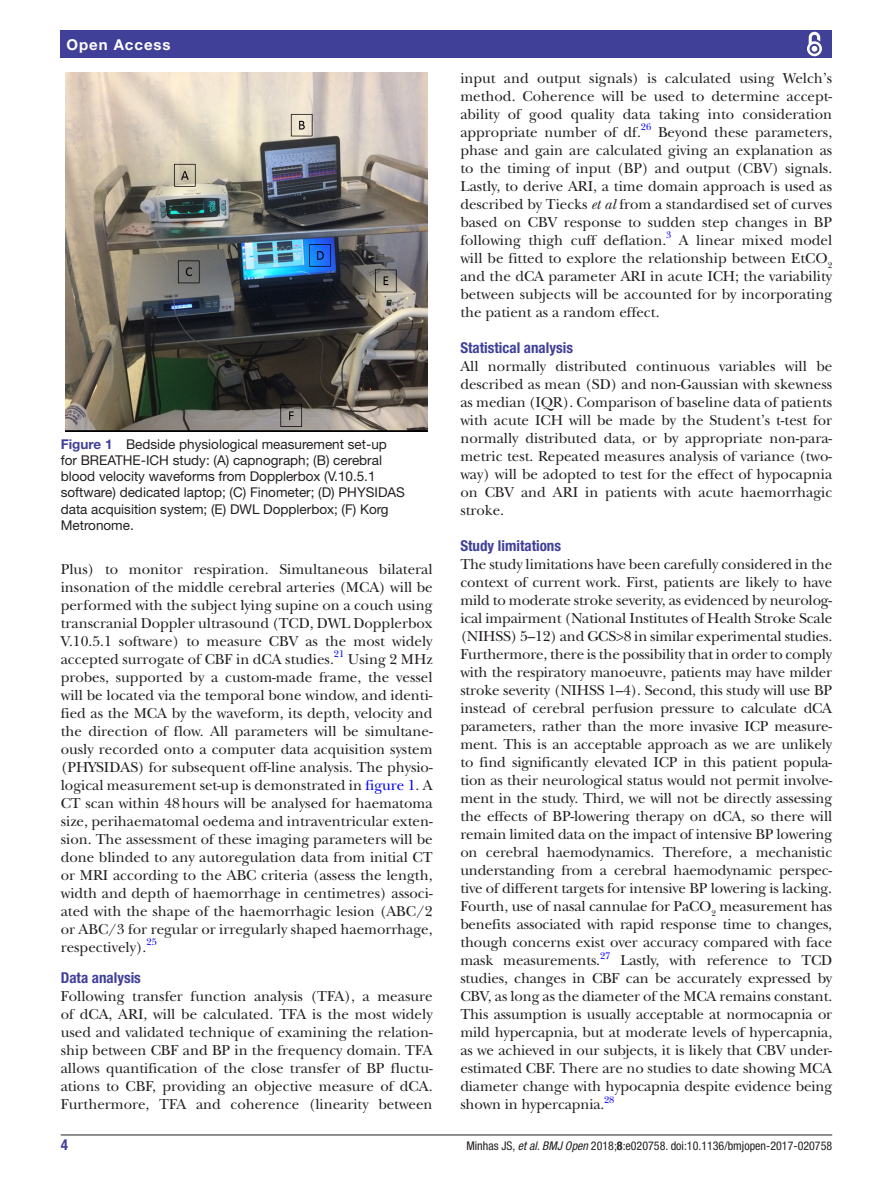
<style>
.page{position:relative;width:893px;height:1191px;background:#fff}
.page>*{position:absolute;margin:0;border:0;box-sizing:border-box;transform-origin:0 0}
.t1{font:15px/18px "New Baskerville";color:#231f20;text-align:justify}
.t2{font:700 condensed 15px "Helvetica Neue LT Std";color:#414099}
.t3{font:700 15px "Helvetica Neue LT Std";letter-spacing:.065em;color:#fff}
.t4{font:13.5px/16.2px "Helvetica Neue LT Std";color:#231f20}
.t5{font:condensed 12px "Helvetica Neue LT Std";color:#231f20}
.t6{font:9.9px "New Baskerville";letter-spacing:-.005em;color:#00f}
.s1{font-weight:700;color:#414099}
.s2{color:#00f}
.s3{font-style:italic}
.s4{font-weight:700}
</style>
<div class="page">
<hr style="left:61px;top:1134px;width:771px;height:1px;background:#231f20">
<div style="left:61px;top:31px;width:771px;height:27px;background:#414099"></div>
<svg style="left:807px;top:31px;width:15px;height:26px"></svg>
<img style="left:66px;top:73px;width:362px;height:358px">
<p class="t3" style="left:66px;top:35px;width:106px">Open Access</p>
<p class="t4" style="left:61px;top:436px;width:346px"><span class="s1">Figure 1</span> Bedside physiological measurement set-up for BREATHE-ICH study: (A) capnograph; (B) cerebral blood velocity waveforms from Dopplerbox (V.10.5.1 software) dedicated laptop; (C) Finometer; (D) PHYSIDAS data acquisition system; (E) DWL Dopplerbox; (F) Korg Metronome.</p>
<p class="t1" style="left:61px;top:560px;width:373px">Plus) to monitor respiration. Simultaneous bilateral insonation of the middle cerebral arteries (MCA) will be performed with the subject lying supine on a couch using transcranial Doppler ultrasound (TCD, DWL Dopplerbox V.10.5.1 software) to measure CBV as the most widely accepted surrogate of CBF in dCA studies.</p>
<p class="t6" style="left:334px;top:648px;width:12px">21</p>
<p class="t1" style="left:61px;top:650px;width:373px;text-indent:287px">Using 2 MHz probes, supported by a custom-made frame, the vessel will be located via the temporal bone window, and identi&shy;fied as the MCA by the waveform, its depth, velocity and the direction of flow. All parameters will be simultane&shy;ously recorded onto a computer data acquisition system (PHYSIDAS) for subsequent off-line analysis. The physio&shy;logical measurement set-up is demonstrated in <span class="s2">figure 1</span>. A CT scan within 48hours will be analysed for haematoma size, perihaematomal oedema and intraventricular exten&shy;sion. The assessment of these imaging parameters will be done blinded to any autoregulation data from initial CT or MRI according to the ABC criteria (assess the length, width and depth of haemorrhage in centimetres) associ&shy;ated with the shape of the haemorrhagic lesion (ABC/2 or ABC/3 for regular or irregularly shaped haemorrhage, respectively).<sup>25</sup></p>
<p class="t2" style="left:61px;top:969px;width:82px">Data analysis</p>
<p class="t1" style="left:61px;top:987px;width:373px">Following transfer function analysis (TFA), a measure of dCA, ARI, will be calculated. TFA is the most widely used and validated technique of examining the relation&shy;ship between CBF and BP in the frequency domain. TFA allows quantification of the close transfer of BP fluctu&shy;ations to CBF, providing an objective measure of dCA.<br>Furthermore, TFA and coherence (linearity between</p>
<p class="t1" style="left:460px;top:69px;width:373px">input and output signals) is calculated using Welch’s method. Coherence will be used to determine accept&shy;ability of good quality data taking into consideration appropriate number of df.</p>
<p class="t6" style="left:641px;top:121px;width:12px">26</p>
<p class="t1" style="left:460px;top:123px;width:373px;text-indent:198px">Beyond these parameters, phase and gain are calculated giving an explanation as to the timing of input (BP) and output (CBV) signals.<br>Lastly, to derive ARI, a time domain approach is used as described by Tiecks <span class="s3">et al</span> from a standardised set of curves based on CBV response to sudden step changes in BP following thigh cuff deflation.</p>
<p class="t6" style="left:666px;top:229px;width:7px">3</p>
<p class="t1" style="left:460px;top:231px;width:373px;text-indent:219px">A linear mixed model will be fitted to explore the relationship between EtCO<sub>2 </sub>and the dCA parameter ARI in acute ICH; the variability between subjects will be accounted for by incorporating the patient as a random effect.</p>
<p class="t2" style="left:460px;top:339px;width:114px">Statistical analysis</p>
<p class="t1" style="left:460px;top:357px;width:373px">All normally distributed continuous variables will be described as mean (SD) and non-Gaussian with skewness as median (IQR). Comparison of baseline data of patients with acute ICH will be made by the Student’s t-test for normally distributed data, or by appropriate non-para&shy;metric test. Repeated measures analysis of variance (two&shy;way) will be adopted to test for the effect of hypocapnia on CBV and ARI in patients with acute haemorrhagic stroke.</p>
<p class="t2" style="left:460px;top:537px;width:102px">Study limitations</p>
<p class="t1" style="left:460px;top:555px;width:373px">The study limitations have been carefully considered in the context of current work. First, patients are likely to have mild to moderate stroke severity, as evidenced by neurolog&shy;ical impairment (National Institutes of Health Stroke Scale (NIHSS) 5–12) and GCS&gt;8 in similar experimental studies.<br>Furthermore, there is the possibility that in order to comply with the respiratory manoeuvre, patients may have milder stroke severity (NIHSS 1–4). Second, this study will use BP instead of cerebral perfusion pressure to calculate dCA parameters, rather than the more invasive ICP measure&shy;ment. This is an acceptable approach as we are unlikely to find significantly elevated ICP in this patient popula&shy;tion as their neurological status would not permit involve&shy;ment in the study. Third, we will not be directly assessing the effects of BP-lowering therapy on dCA, so there will remain limited data on the impact of intensive BP lowering on cerebral haemodynamics. Therefore, a mechanistic understanding from a cerebral haemodynamic perspec&shy;tive of different targets for intensive BP lowering is lacking.<br>Fourth, use of nasal cannulae for PaCO<sub>2</sub> measurement has benefits associated with rapid response time to changes, though concerns exist over accuracy compared with face mask measurements.</p>
<p class="t6" style="left:600px;top:949px;width:12px">27</p>
<p class="t1" style="left:460px;top:951px;width:373px;text-indent:160px">Lastly, with reference to TCD studies, changes in CBF can be accurately expressed by CBV, as long as the diameter of the MCA remains constant.<br>This assumption is usually acceptable at normocapnia or mild hypercapnia, but at moderate levels of hypercapnia, as we achieved in our subjects, it is likely that CBV under&shy;estimated CBF. There are no studies to date showing MCA diameter change with hypocapnia despite evidence being shown in hypercapnia.</p>
<p class="t6" style="left:604px;top:1093px;width:12px">28</p>
<p class="t2" style="left:61px;top:1135px;width:9px">4</p>
<p class="t5" style="left:466px;top:1138px;width:367px">Minhas JS, <span class="s3">et al</span>. <span class="s3">BMJ Open</span> 2018;<span class="s4">8</span>:e020758. doi:10.1136/bmjopen-2017-020758</p>
</div>
